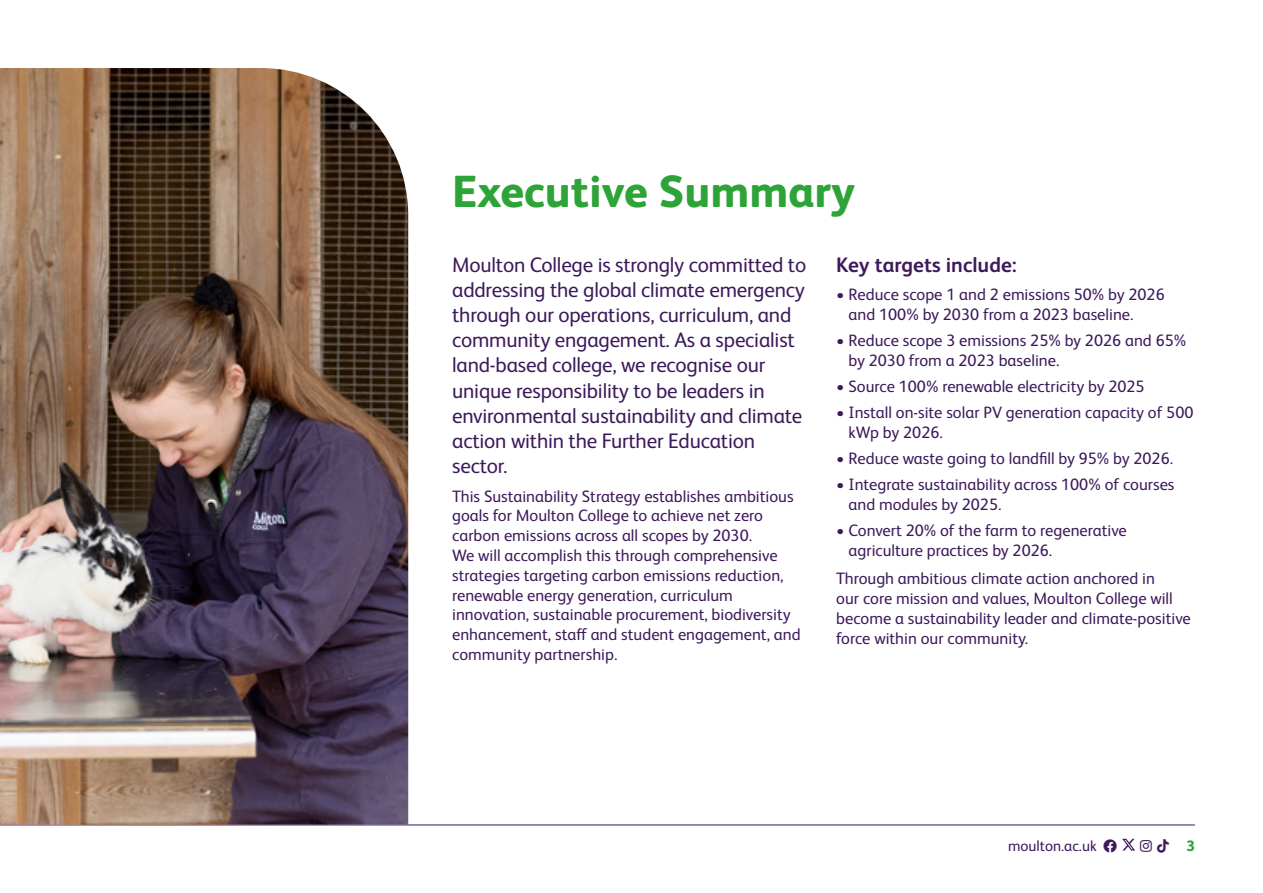
<style>
.page{position:relative;width:1263px;height:893px;background:#fff}
.page>*{position:absolute;margin:0;border:0;box-sizing:border-box;transform-origin:0 0}
.t1{font:800 45px "FS Albert Pro";color:#2ea338}
.t2{font:21px/25.2px "FS Albert Pro";letter-spacing:-.01em;color:#3d195b}
.t3{font:700 21px "FS Albert Pro";color:#3d195b}
.t4{font:16.5px/19.8px "FS Albert Pro";color:#3d195b}
.t5{font:15px "FS Albert Pro";color:#3d195b}
.t6{font:800 15px "FS Albert Pro";color:#2ea338}
.s1{color:#3d195b}
</style>
<div class="page">
<hr style="left:0;top:825px;width:1195px;height:1px;background:#3d195b">
<img style="left:0;top:68px;width:408px;height:757px">
<svg style="left:1122px;top:839px;width:13px;height:12px"></svg>
<p class="t1" style="left:452px;top:156px;width:404px">Executive Summary</p>
<p class="t2" style="left:452px;top:250px;width:356px">Moulton College is strongly committed to addressing the global climate emergency through our operations, curriculum, and community engagement. As a specialist land-based college, we recognise our unique responsibility to be leaders in environmental sustainability and climate action within the Further Education sector.</p>
<p class="t4" style="left:452px;top:485px;width:350px">This Sustainability Strategy establishes ambitious goals for Moulton College to achieve net zero carbon emissions across all scopes by 2030.<br>We will accomplish this through comprehensive strategies targeting carbon emissions reduction, renewable energy generation, curriculum innovation, sustainable procurement, biodiversity enhancement, staff and student engagement, and community partnership.</p>
<p class="t3" style="left:836px;top:250px;width:182px">Key targets include:</p>
<p class="t4" style="left:848px;top:283px;width:318px;text-indent:-12px">• Reduce scope 1 and 2 emissions 50% by 2026 and 100% by 2030 from a 2023 baseline.</p>
<p class="t4" style="left:848px;top:329px;width:339px;text-indent:-12px">• Reduce scope 3 emissions 25% by 2026 and 65% by 2030 from a 2023 baseline.</p>
<p class="t4" style="left:836px;top:375px;width:310px">• Source 100% renewable electricity by 2025</p>
<p class="t4" style="left:848px;top:401px;width:346px;text-indent:-12px">• Install on-site solar PV generation capacity of 500 kWp by 2026.</p>
<p class="t4" style="left:836px;top:447px;width:338px">• Reduce waste going to landfill by 95% by 2026.</p>
<p class="t4" style="left:848px;top:473px;width:327px;text-indent:-12px">• Integrate sustainability across 100% of courses and modules by 2025.</p>
<p class="t4" style="left:848px;top:519px;width:280px;text-indent:-12px">• Convert 20% of the farm to regenerative agriculture practices by 2026.</p>
<p class="t4" style="left:836px;top:568px;width:356px">Through ambitious climate action anchored in<br>our core mission and values, Moulton College will become a sustainability leader and climate-positive force within our community.</p>
<p class="t5" style="left:1008px;top:835px;width:110px">moulton.ac.uk □□</p>
<p class="t6" style="left:1140px;top:834px;width:56px"><span class="s1">■▲▼</span> <span class="s1">▼▼□</span> 3</p>
</div>
